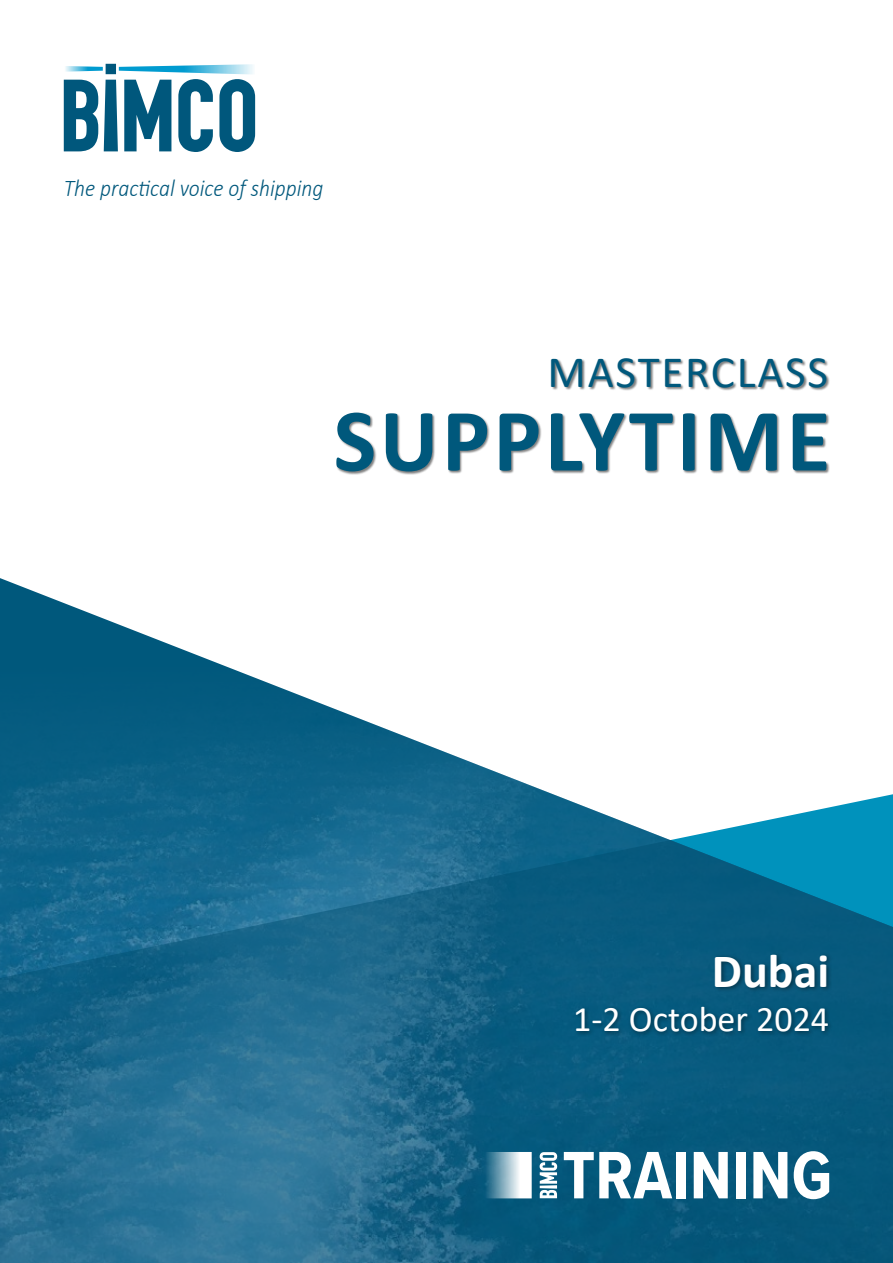
<style>
.page{position:relative;width:893px;height:1263px;background:#fff}
.page>*{position:absolute;margin:0;border:0;box-sizing:border-box;transform-origin:0 0}
.t1{font:700 90px "Calibri";letter-spacing:.04em;color:#00587c}
.t2{font:700 48px "Calibri";color:#fff}
.t3{font:45px "Calibri";letter-spacing:.04em;color:#00587c}
.t4{font:36px "Calibri";color:#fff}
.t5{font:italic 300 24px "Calibri";color:#00587c;scale:.9 1}
</style>
<div class="page">
<svg style="left:0;top:578px;width:207px;height:81px"></svg>
<img style="left:0;top:659px;width:893px;height:181px">
<svg style="left:0;top:840px;width:893px;height:423px;background:#16668a"></svg>
<svg style="left:564px;top:1152px;width:108px;height:46px"></svg>
<div style="left:676px;top:1152px;width:9px;height:46px;background:#fff"></div>
<svg style="left:694px;top:1152px;width:34px;height:46px"></svg>
<div style="left:736px;top:1152px;width:9px;height:46px;background:#fff"></div>
<svg style="left:753px;top:1152px;width:34px;height:46px"></svg>
<svg style="left:794px;top:1151px;width:35px;height:48px"></svg>
<svg style="left:539px;top:1152px;width:18px;height:46px"></svg>
<svg style="left:485px;top:1152px;width:47px;height:46px"></svg>
<svg style="left:64px;top:64px;width:191px;height:88px"></svg>
<div style="left:551px;top:358px;width:279px;height:33px;background:#000;opacity:.5"></div>
<div style="left:336px;top:412px;width:494px;height:63px;background:#000;opacity:.5"></div>
<div style="left:573px;top:1004px;width:261px;height:33px;background:#000;opacity:.4"></div>
<div style="left:712px;top:951px;width:121px;height:42px;background:#000;opacity:.4"></div>
<p class="t5" style="left:64px;top:174px;width:290px">The practical voice of shipping</p>
<h3 class="t3" style="left:548px;top:341px;width:282px">MASTERCLASS</h3>
<h1 class="t1" style="left:334px;top:377px;width:498px">SUPPLYTIME</h1>
<h2 class="t2" style="left:712px;top:937px;width:119px">Dubai</h2>
<h3 class="t4" style="left:573px;top:994px;width:257px">1-2 October 2024</h3>
</div>
